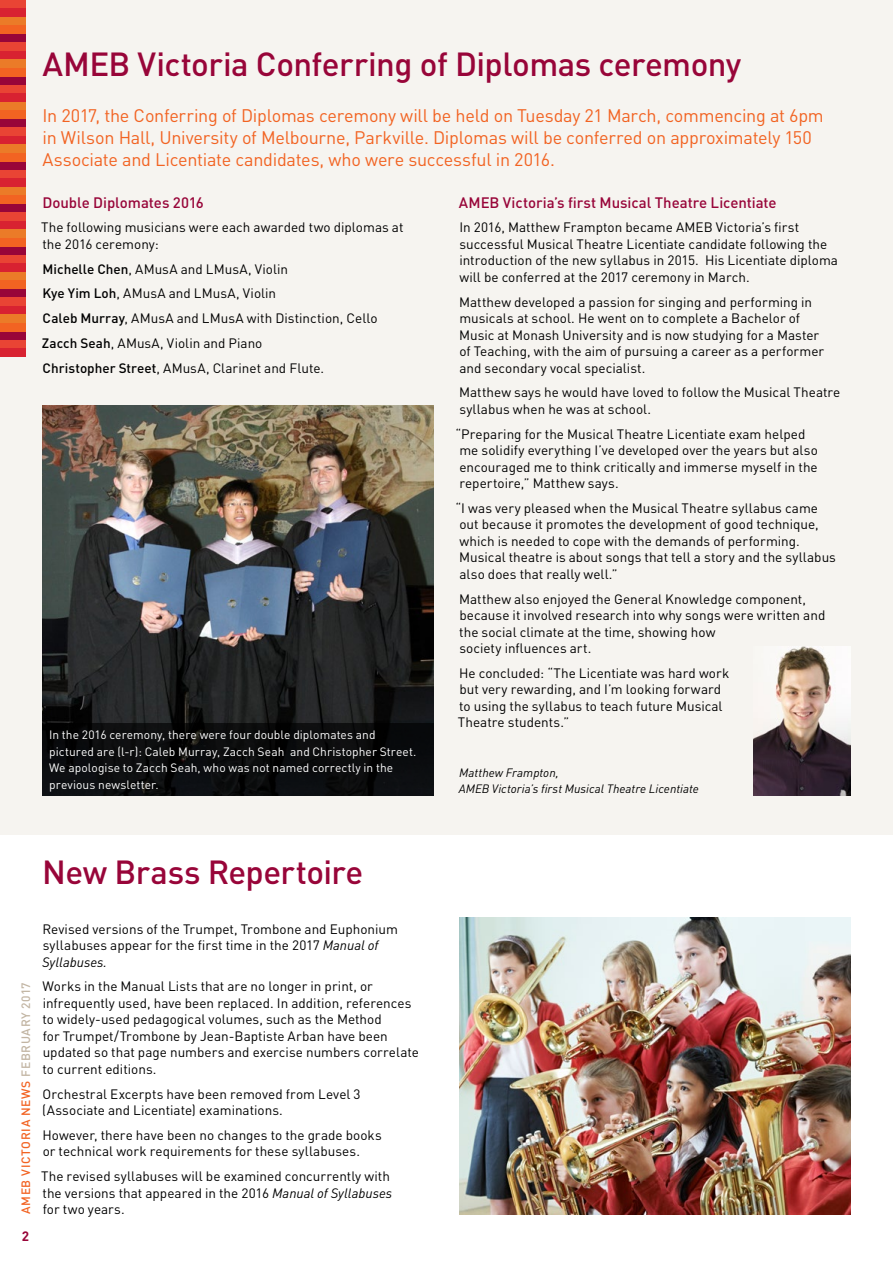
<style>
.page{position:relative;width:893px;height:1263px;background:#fff}
.page>*{position:absolute;margin:0;border:0;box-sizing:border-box;transform-origin:0 0}
.t1{font:500 33px "DIN Pro";letter-spacing:-.015em;color:#980539}
.t2{font:18px/22px "DIN Pro";letter-spacing:-.015em;color:#f26322}
.t3{font:500 15px "DIN Pro";color:#980539}
.t4{font:13.5px/16.5px "DIN Pro";color:#000}
.t5{font:italic 13.5px "DIN";color:#000}
.t6{font:700 13.5px "DIN Pro";color:#980539}
.t7{font:12px/16.5px "DIN Pro";letter-spacing:.005em;color:#fff}
.t8{font:italic 12px/16.5px "DIN";letter-spacing:.005em;color:#000}
.t9{font:500 12px "DIN Pro";letter-spacing:.05em;color:#f26322}
.s1{font-weight:500}
.s2{color:#c2b5a3}
.s3{font-family:"DIN";font-style:italic}
</style>
<div class="page">
<div style="left:0;top:0;width:893px;height:835px;background:#f6f4f0"></div>
<div style="left:0;top:0;width:26px;height:9px;background:#e94434"></div>
<div style="left:0;top:9px;width:26px;height:8px;background:#d82231"></div>
<div style="left:0;top:17px;width:26px;height:9px;background:#eb7b28"></div>
<div style="left:0;top:26px;width:26px;height:8px;background:#f26322"></div>
<div style="left:0;top:34px;width:26px;height:9px;background:#980539"></div>
<div style="left:0;top:77px;width:26px;height:8px;background:#980539"></div>
<div style="left:0;top:119px;width:26px;height:9px;background:#980539"></div>
<div style="left:0;top:162px;width:26px;height:8px;background:#980539"></div>
<div style="left:0;top:204px;width:26px;height:9px;background:#980539"></div>
<div style="left:0;top:247px;width:26px;height:8px;background:#980539"></div>
<div style="left:0;top:289px;width:26px;height:9px;background:#980539"></div>
<div style="left:0;top:332px;width:26px;height:8px;background:#980539"></div>
<div style="left:0;top:43px;width:26px;height:8px;background:#e94434"></div>
<div style="left:0;top:85px;width:26px;height:9px;background:#e94434"></div>
<div style="left:0;top:128px;width:26px;height:8px;background:#e94434"></div>
<div style="left:0;top:170px;width:26px;height:9px;background:#e94434"></div>
<div style="left:0;top:213px;width:26px;height:8px;background:#e94434"></div>
<div style="left:0;top:255px;width:26px;height:9px;background:#e94434"></div>
<div style="left:0;top:298px;width:26px;height:8px;background:#e94434"></div>
<div style="left:0;top:340px;width:26px;height:9px;background:#e94434"></div>
<div style="left:0;top:51px;width:26px;height:9px;background:#d82231"></div>
<div style="left:0;top:94px;width:26px;height:8px;background:#d82231"></div>
<div style="left:0;top:136px;width:26px;height:9px;background:#d82231"></div>
<div style="left:0;top:179px;width:26px;height:8px;background:#d82231"></div>
<div style="left:0;top:221px;width:26px;height:9px;background:#d82231"></div>
<div style="left:0;top:264px;width:26px;height:8px;background:#d82231"></div>
<div style="left:0;top:306px;width:26px;height:9px;background:#d82231"></div>
<div style="left:0;top:349px;width:26px;height:8px;background:#d82231"></div>
<div style="left:0;top:60px;width:26px;height:8px;background:#eb7b28"></div>
<div style="left:0;top:102px;width:26px;height:9px;background:#eb7b28"></div>
<div style="left:0;top:145px;width:26px;height:8px;background:#eb7b28"></div>
<div style="left:0;top:187px;width:26px;height:9px;background:#eb7b28"></div>
<div style="left:0;top:230px;width:26px;height:8px;background:#eb7b28"></div>
<div style="left:0;top:272px;width:26px;height:9px;background:#eb7b28"></div>
<div style="left:0;top:315px;width:26px;height:8px;background:#eb7b28"></div>
<div style="left:0;top:68px;width:26px;height:9px;background:#f26322"></div>
<div style="left:0;top:111px;width:26px;height:8px;background:#f26322"></div>
<div style="left:0;top:153px;width:26px;height:9px;background:#f26322"></div>
<div style="left:0;top:196px;width:26px;height:8px;background:#f26322"></div>
<div style="left:0;top:238px;width:26px;height:9px;background:#f26322"></div>
<div style="left:0;top:281px;width:26px;height:8px;background:#f26322"></div>
<div style="left:0;top:323px;width:26px;height:9px;background:#f26322"></div>
<img style="left:459px;top:917px;width:391px;height:297px">
<img style="left:753px;top:646px;width:97px;height:149px">
<img style="left:43px;top:406px;width:391px;height:317px">
<div style="left:43px;top:723px;width:391px;height:72px;background:linear-gradient(to right,#0b0c0e,#0a0b0d)"></div>
<h1 class="t1" style="left:43px;top:41px;width:700px">AMEB Victoria Conferring of Diplomas ceremony</h1>
<p class="t2" style="left:43px;top:104px;width:783px">In 2017, the Conferring of Diplomas ceremony will be held on Tuesday 21 March, commencing at 6pm in Wilson Hall, University of Melbourne, Parkville. Diplomas will be conferred on approximately 150<br>Associate and Licentiate candidates, who were successful in 2016.</p>
<p class="t3" style="left:42px;top:192px;width:163px">Double Diplomates 2016</p>
<p class="t4" style="left:41px;top:219px;width:364px">The following musicians were each awarded two diplomas at the 2016 ceremony:</p>
<p class="t4" style="left:42px;top:256px;width:337px;line-height:24.8px"><span class="s1">Michelle Chen</span>, AMusA and LMusA, Violin<br><span class="s1">Kye Yim Loh</span>, AMusA and LMusA, Violin<br><span class="s1">Caleb Murray</span>, AMusA and LMusA with Distinction, Cello <span class="s1">Zacch Seah</span>, AMusA, Violin and Piano<br><span class="s1">Christopher Street</span>, AMusA, Clarinet and Flute.</p>
<p class="t7" style="left:49px;top:726px;width:369px">In the 2016 ceremony, there were four double diplomates and pictured are (l-r): Caleb Murray, Zacch Seah and Christopher Street.<br>We apologise to Zacch Seah, who was not named correctly in the previous newsletter.</p>
<p class="t3" style="left:459px;top:192px;width:319px">AMEB Victoria’s first Musical Theatre Licentiate</p>
<p class="t4" style="left:459px;top:219px;width:380px">In 2016, Matthew Frampton became AMEB Victoria’s first successful Musical Theatre Licentiate candidate following the introduction of the new syllabus in 2015. His Licentiate diploma will be conferred at the 2017 ceremony in March.</p>
<p class="t4" style="left:459px;top:293px;width:367px">Matthew developed a passion for singing and performing in musicals at school. He went on to complete a Bachelor of Music at Monash University and is now studying for a Master of Teaching, with the aim of pursuing a career as a performer and secondary vocal specialist.</p>
<p class="t4" style="left:459px;top:384px;width:383px">Matthew says he would have loved to follow the Musical Theatre syllabus when he was at school.</p>
<p class="t4" style="left:455px;top:425px;width:364px">“Preparing for the Musical Theatre Licentiate exam helped me solidify everything I’ve developed over the years but also encouraged me to think critically and immerse myself in the repertoire,” Matthew says.</p>
<p class="t4" style="left:455px;top:499px;width:382px">“I was very pleased when the Musical Theatre syllabus came out because it promotes the development of good technique, which is needed to cope with the demands of performing.<br>Musical theatre is about songs that tell a story and the syllabus also does that really well.”</p>
<p class="t4" style="left:459px;top:590px;width:368px">Matthew also enjoyed the General Knowledge component, because it involved research into why songs were written and the social climate at the time, showing how<br>society influences art.</p>
<p class="t4" style="left:458px;top:664px;width:273px">He concluded: “The Licentiate was hard work but very rewarding, and I’m looking forward to using the syllabus to teach future Musical Theatre students.”</p>
<p class="t8" style="left:459px;top:764px;width:242px">Matthew Frampton,<br>AMEB Victoria’s first Musical Theatre Licentiate</p>
<p class="t9" style="left:18px;top:1214px;width:233px;rotate:-90deg">AMEB Victoria News <span class="s2">FEBRUARY 2017</span></p>
<p class="t6" style="left:22px;top:1227px;width:9px">2</p>
<h1 class="t1" style="left:42px;top:850px;width:323px">New Brass Repertoire</h1>
<p class="t4" style="left:42px;top:920px;width:357px">Revised versions of the Trumpet, Trombone and Euphonium syllabuses appear for the first time in the 2017 <span class="s3">Manual of</span></p>
<p class="t5" style="left:42px;top:953px;width:66px">Syllabuses.</p>
<p class="t4" style="left:43px;top:977px;width:378px">Works in the Manual Lists that are no longer in print, or infrequently used, have been replaced. In addition, references to widely-used pedagogical volumes, such as the Method<br>for Trumpet/Trombone by Jean-Baptiste Arban have been updated so that page numbers and exercise numbers correlate to current editions.</p>
<p class="t4" style="left:42px;top:1085px;width:320px">Orchestral Excerpts have been removed from Level 3 (Associate and Licentiate) examinations.</p>
<p class="t4" style="left:42px;top:1126px;width:341px">However, there have been no changes to the grade books or technical work requirements for these syllabuses.</p>
<p class="t4" style="left:41px;top:1167px;width:353px">The revised syllabuses will be examined concurrently with the versions that appeared in the 2016 <span class="s3">Manual of Syllabuses </span>for two years.</p>
</div>
